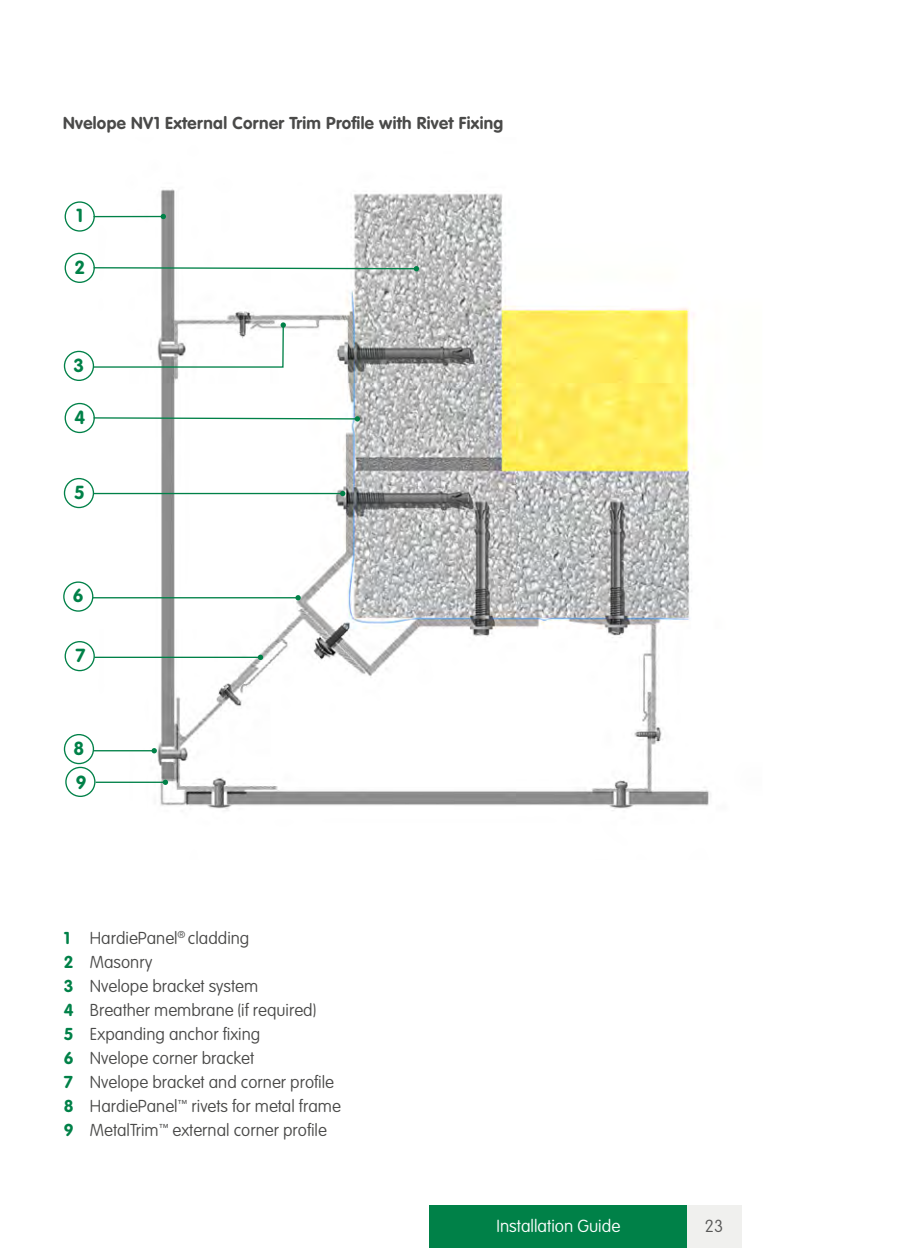
<style>
.page{position:relative;width:908px;height:1248px;background:#fff}
.page>*{position:absolute;margin:0;border:0;box-sizing:border-box;transform-origin:0 0}
.hoofdkop{font:700 18.6px "VAG Rounded Std";color:#008148}
.t1{font:100 17.2px "VAG Rounded Std";color:#fff}
.t2{font:100 17.2px "VAG Rounded Std";color:#575756}
.t3{font:100 17px "VAG Rounded Std";color:#4a4a49}
.Heading_2_-_8_5pt_Bo{font:700 17px "VAG Rounded Std";letter-spacing:.02em;color:#4a4a49}
.t4{font:700 17px "VAG Rounded Std";color:#008148}
</style>
<div class="page">
<img style="left:63px;top:189px;width:648px;height:622px">
<div style="left:65px;top:201px;width:30px;height:31px;border:1px solid #008148;border-radius:50%"></div>
<hr style="left:93px;top:216px;width:70px;height:1px;background:#008148">
<svg style="left:160px;top:214px;width:6px;height:5px"></svg>
<hr style="left:94px;top:656px;width:166px;height:2px;background:#008148">
<svg style="left:258px;top:654px;width:5px;height:6px"></svg>
<div style="left:65px;top:641px;width:30px;height:30px;border:1px solid #008148;border-radius:50%"></div>
<div style="left:65px;top:253px;width:30px;height:30px;border:1px solid #008148;border-radius:50%"></div>
<div style="left:65px;top:403px;width:30px;height:30px;border:1px solid #008148;border-radius:50%"></div>
<svg style="left:92px;top:266px;width:327px;height:5px"></svg>
<svg style="left:92px;top:416px;width:268px;height:5px"></svg>
<div style="left:63px;top:581px;width:30px;height:30px;border:1px solid #008148;border-radius:50%"></div>
<hr style="left:93px;top:597px;width:205px;height:1px;background:#008148">
<svg style="left:295px;top:595px;width:5px;height:5px"></svg>
<hr style="left:96px;top:781px;width:69px;height:1px;background:#008148">
<svg style="left:163px;top:779px;width:5px;height:5px"></svg>
<div style="left:65px;top:766px;width:30px;height:31px;border:1px solid #008148;border-radius:50%"></div>
<div style="left:64px;top:734px;width:30px;height:30px;border:1px solid #008148;border-radius:50%"></div>
<hr style="left:94px;top:750px;width:60px;height:1px;background:#008148">
<svg style="left:151px;top:748px;width:6px;height:5px"></svg>
<hr style="left:94px;top:493px;width:248px;height:1px;background:#008148">
<svg style="left:340px;top:491px;width:5px;height:5px"></svg>
<div style="left:64px;top:478px;width:30px;height:30px;border:1px solid #008148;border-radius:50%"></div>
<div style="left:64px;top:351px;width:30px;height:30px;border:1px solid #008148;border-radius:50%"></div>
<svg style="left:92px;top:322px;width:194px;height:46px"></svg>
<div style="left:686px;top:1205px;width:55px;height:42px;background:#f0f0ee"></div>
<div style="left:429px;top:1205px;width:257px;height:42px;background:#008148"></div>
<p class="Heading_2_-_8_5pt_Bo" style="left:63px;top:113px;width:441px">Nvelope NV1 External Corner Trim Profile with Rivet Fixing</p>
<p class="hoofdkop" style="left:76px;top:205px;width:8px">1</p>
<p class="hoofdkop" style="left:74px;top:256px;width:12px">2</p>
<p class="hoofdkop" style="left:74px;top:354px;width:12px">3</p>
<p class="hoofdkop" style="left:74px;top:406px;width:12px">4</p>
<p class="hoofdkop" style="left:74px;top:481px;width:12px">5</p>
<p class="hoofdkop" style="left:73px;top:585px;width:12px">6</p>
<p class="hoofdkop" style="left:75px;top:644px;width:12px">7</p>
<p class="hoofdkop" style="left:74px;top:737px;width:12px">8</p>
<p class="hoofdkop" style="left:76px;top:771px;width:12px">9</p>
<p class="t4" style="left:64px;top:928px;width:8px">1</p>
<p class="t4" style="left:64px;top:952px;width:11px">2</p>
<p class="t4" style="left:64px;top:976px;width:11px">3</p>
<p class="t4" style="left:64px;top:1000px;width:11px">4</p>
<p class="t4" style="left:64px;top:1024px;width:11px">5</p>
<p class="t4" style="left:64px;top:1048px;width:11px">6</p>
<p class="t4" style="left:64px;top:1072px;width:11px">7</p>
<p class="t4" style="left:64px;top:1096px;width:11px">8</p>
<p class="t4" style="left:64px;top:1120px;width:11px">9</p>
<p class="t3" style="left:90px;top:928px;width:161px">HardiePanel<sup>®</sup> cladding</p>
<p class="t3" style="left:90px;top:952px;width:64px">Masonry</p>
<p class="t3" style="left:90px;top:976px;width:170px">Nvelope bracket system</p>
<p class="t3" style="left:90px;top:1000px;width:228px">Breather membrane (if required)</p>
<p class="t3" style="left:90px;top:1024px;width:172px">Expanding anchor fixing</p>
<p class="t3" style="left:90px;top:1048px;width:165px">Nvelope corner bracket</p>
<p class="t3" style="left:90px;top:1072px;width:245px">Nvelope bracket and corner profile</p>
<p class="t3" style="left:90px;top:1096px;width:252px">HardiePanel<sup>™</sup> rivets for metal frame</p>
<p class="t3" style="left:90px;top:1120px;width:238px">MetalTrim<sup>™</sup> external corner profile</p>
<p class="t1" style="left:496px;top:1215px;width:125px">Installation Guide</p>
<p class="t2" style="left:704px;top:1215px;width:20px">23</p>
</div>
